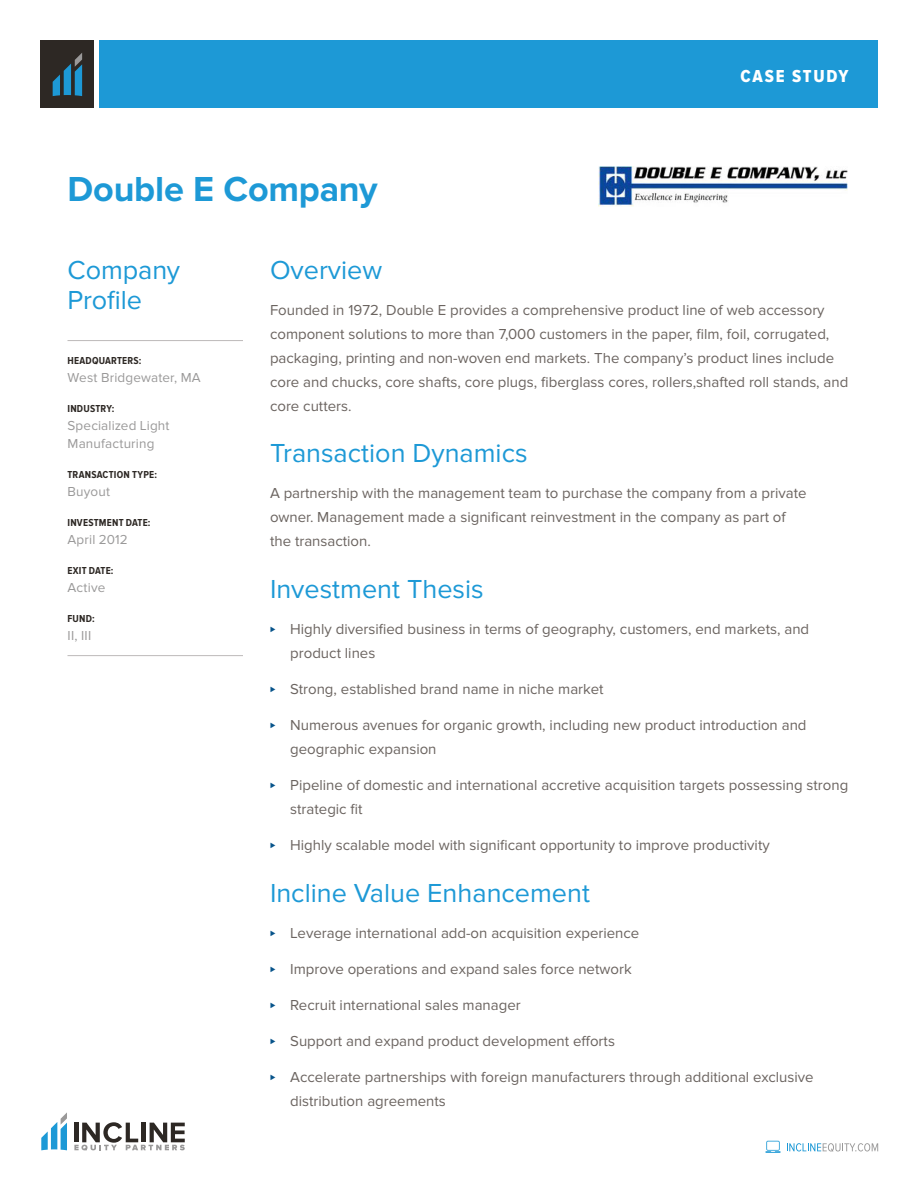
<style>
.page{position:relative;width:918px;height:1188px;background:#fff}
.page>*{position:absolute;margin:0;border:0;box-sizing:border-box;transform-origin:0 0}
.t1{font:700 36px "Proxima Nova";letter-spacing:-.005em;color:#1d99d6}
.Headline_-_Blue{font:27px/30px "Proxima Nova";color:#1d99d6}
.t2{font:18px "Proxima Nova Cond Extrabld";letter-spacing:.1em;color:#fff}
.Body_Text{font:15px/24px "Proxima Nova";color:#6b6460}
.t3{font:13.5px "Proxima Nova";letter-spacing:.01em;color:#9a9999}
.t4{font:700 10.5px "Proxima Nova Cond";letter-spacing:.02em;color:#2d2824}
.s1{font-weight:700;font-size:9px;color:#07538a}
</style>
<div class="page">
<svg style="left:74px;top:1122px;width:111px;height:29px"></svg>
<svg style="left:41px;top:1112px;width:26px;height:38px"></svg>
<svg style="left:787px;top:1143px;width:91px;height:9px"></svg>
<svg style="left:765px;top:1141px;width:16px;height:12px"></svg>
<hr style="left:68px;top:340px;width:175px;height:1px;background:#bdbaba">
<div style="left:99px;top:40px;width:779px;height:68px;background:#1d99d6"></div>
<div style="left:40px;top:40px;width:54px;height:68px;background:#2d2824"></div>
<svg style="left:53px;top:53px;width:29px;height:43px"></svg>
<hr style="left:68px;top:655px;width:175px;height:1px;background:#bdbaba">
<img style="left:598px;top:167px;width:250px;height:39px">
<p class="t1" style="left:68px;top:168px;width:312px">Double E Company</p>
<p class="t2" style="left:740px;top:66px;width:110px">CASE STUDY</p>
<p class="Headline_-_Blue" style="left:68px;top:255px;width:114px">Company<br>Profile</p>
<p class="t4" style="left:68px;top:355px;width:75px">HEADQUARTERS:</p>
<p class="t3" style="left:68px;top:370px;width:135px">West Bridgewater, MA</p>
<p class="t4" style="left:68px;top:403px;width:48px">INDUSTRY:</p>
<p class="t3" style="left:68px;top:418px;width:104px">Specialized Light</p>
<p class="t3" style="left:68px;top:436px;width:88px">Manufacturing</p>
<p class="t4" style="left:68px;top:469px;width:91px">TRANSACTION TYPE:</p>
<p class="t3" style="left:68px;top:484px;width:44px">Buyout</p>
<p class="t4" style="left:68px;top:517px;width:85px">INVESTMENT DATE:</p>
<p class="t3" style="left:68px;top:532px;width:62px">April 2012</p>
<p class="t4" style="left:68px;top:565px;width:48px">EXIT DATE:</p>
<p class="t3" style="left:68px;top:580px;width:39px">Active</p>
<p class="t4" style="left:68px;top:613px;width:29px">FUND:</p>
<p class="t3" style="left:68px;top:628px;width:25px">II, III</p>
<p class="Headline_-_Blue" style="left:270px;top:255px;width:114px">Overview</p>
<p class="Body_Text" style="left:270px;top:298px;width:580px">Founded in 1972, Double E provides a comprehensive product line of web accessory component solutions to more than 7,000 customers in the paper, film, foil, corrugated, packaging, printing and non-woven end markets. The company’s product lines include core and chucks, core shafts, core plugs, fiberglass cores, rollers,shafted roll stands, and core cutters.</p>
<p class="Headline_-_Blue" style="left:270px;top:438px;width:259px">Transaction Dynamics</p>
<p class="Body_Text" style="left:270px;top:481px;width:538px">A partnership with the management team to purchase the company from a private owner. Management made a significant reinvestment in the company as part of the transaction.</p>
<p class="Headline_-_Blue" style="left:270px;top:574px;width:215px">Investment Thesis</p>
<p class="Body_Text" style="left:290px;top:617px;width:520px;text-indent:-20px"><span class="s1">⊲</span> Highly diversified business in terms of geography, customers, end markets, and product lines</p>
<p class="Body_Text" style="left:270px;top:677px;width:335px"><span class="s1">⊲</span> Strong, established brand name in niche market</p>
<p class="Body_Text" style="left:290px;top:713px;width:518px;text-indent:-20px"><span class="s1">⊲</span> Numerous avenues for organic growth, including new product introduction and geographic expansion</p>
<p class="Body_Text" style="left:290px;top:773px;width:560px;text-indent:-20px"><span class="s1">⊲</span> Pipeline of domestic and international accretive acquisition targets possessing strong strategic fit</p>
<p class="Body_Text" style="left:270px;top:833px;width:501px"><span class="s1">⊲</span> Highly scalable model with significant opportunity to improve productivity</p>
<p class="Headline_-_Blue" style="left:270px;top:879px;width:321px">Incline Value Enhancement</p>
<p class="Body_Text" style="left:270px;top:922px;width:371px"><span class="s1">⊲</span> Leverage international add-on acquisition experience</p>
<p class="Body_Text" style="left:270px;top:958px;width:363px"><span class="s1">⊲</span> Improve operations and expand sales force network</p>
<p class="Body_Text" style="left:270px;top:994px;width:252px"><span class="s1">⊲</span> Recruit international sales manager</p>
<p class="Body_Text" style="left:270px;top:1030px;width:347px"><span class="s1">⊲</span> Support and expand product development efforts</p>
<p class="Body_Text" style="left:290px;top:1066px;width:525px;text-indent:-20px"><span class="s1">⊲</span> Accelerate partnerships with foreign manufacturers through additional exclusive distribution agreements</p>
</div>
